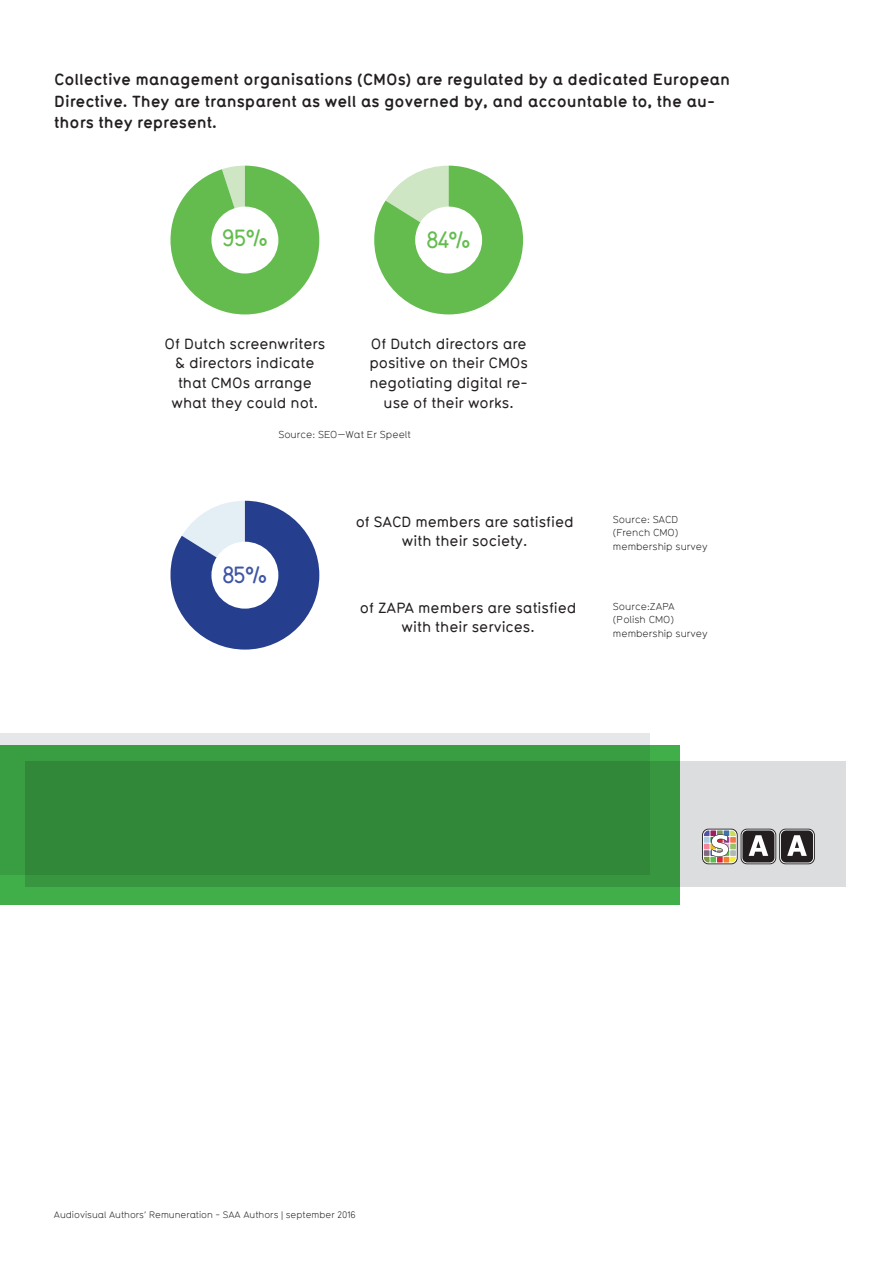
<style>
.page{position:relative;width:893px;height:1263px;background:#fff}
.page>*{position:absolute;margin:0;border:0;box-sizing:border-box;transform-origin:0 0}
.t1{font:500 26.25px "TYP1451 A";color:#64bc4e}
.t2{font:500 26.25px "TYP1451 A";color:#4055a4}
.t3{font:700 18px/21.6px "TYP1451 A";color:#231f20}
.t4{font:500 16.5px/19.8px "TYP1451 A";color:#231f20}
.t5{font:11.25px/13.5px "TYP1451 A";color:#231f20}
.t6{font:10.5px "TYP1451 A";color:#231f20}
</style>
<div class="page">
<svg style="left:170px;top:166px;width:149px;height:148px"></svg>
<div style="left:211px;top:207px;width:67px;height:66px;background:#fff;border-radius:50%"></div>
<svg style="left:374px;top:166px;width:149px;height:148px"></svg>
<div style="left:415px;top:207px;width:67px;height:66px;background:#fff;border-radius:50%"></div>
<svg style="left:170px;top:501px;width:149px;height:149px"></svg>
<div style="left:211px;top:542px;width:67px;height:67px;background:#fff;border-radius:50%"></div>
<div style="left:0;top:745px;width:679px;height:160px;background:#40ae49"></div>
<svg style="left:0;top:733px;width:650px;height:142px;background:#77b77d"></svg>
<svg style="left:25px;top:762px;width:821px;height:125px;background:#4e9755"></svg>
<svg style="left:702px;top:829px;width:36px;height:35px"></svg>
<svg style="left:703px;top:829px;width:34px;height:34px"></svg>
<svg style="left:741px;top:829px;width:35px;height:35px"></svg>
<svg style="left:779px;top:829px;width:36px;height:35px"></svg>
<svg style="left:704px;top:829px;width:110px;height:34px;background:#837c78"></svg>
<p class="t3" style="left:54px;top:68px;width:677px;text-indent:343px">s) are regulated by a dedicated European<br>Directive. They are transparent as well as governed by, and accountable to, the au&shy;thors they represent.</p>
<p class="t3" style="left:54px;top:68px;width:321px">Collective management organisations (CMO</p>
<h1 class="t1" style="left:221px;top:224px;width:49px">95%</h1>
<h1 class="t1" style="left:426px;top:225px;width:46px">84%</h1>
<p class="t4" style="left:175px;top:333px;width:151px;text-indent:-11px">Of Dutch screenwriters &amp; directors indicate that CMO</p>
<p class="t4" style="left:172px;top:373px;width:148px;text-indent:71px">s arrange what they could not.</p>
<p class="t4" style="left:369px;top:333px;width:159px">Of Dutch directors are positive on their CMO</p>
<p class="t4" style="left:520px;top:353px;width:9px">s</p>
<p class="t4" style="left:369px;top:373px;width:160px">negotiating digital re-</p>
<p class="t4" style="left:384px;top:393px;width:132px">use of their works.</p>
<p class="t5" style="left:278px;top:428px;width:134px">Source: SEO—Wat Er Speelt</p>
<h1 class="t2" style="left:222px;top:561px;width:47px">85%</h1>
<p class="t4" style="left:356px;top:511px;width:220px;text-align:center">of SACD members are satisfied with their society.</p>
<p class="t4" style="left:360px;top:597px;width:218px;text-align:center">of ZAPA members are satisfied with their services.</p>
<p class="t5" style="left:613px;top:512px;width:96px">Source: SACD (French CMO) membership survey</p>
<p class="t5" style="left:613px;top:599px;width:96px">Source:ZAPA (Polish CMO) membership survey</p>
<p class="t6" style="left:54px;top:1209px;width:303px">Audiovisual Authors’ Remuneration - SAA Authors | september 2016</p>
</div>
